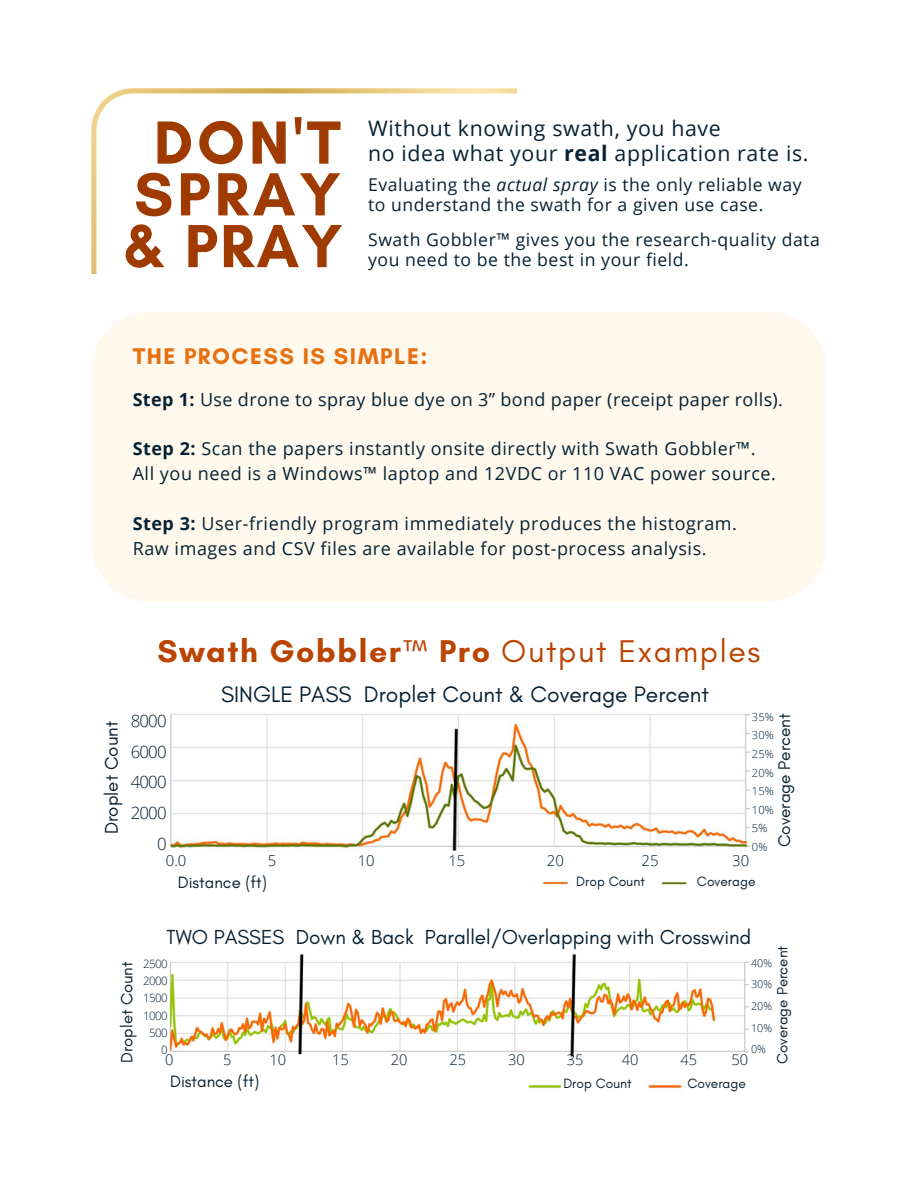
<style>
.page{position:relative;width:918px;height:1188px;background:#fff}
.page>*{position:absolute;margin:0;border:0;box-sizing:border-box;transform-origin:0 0}
.t1{font:700 61.95px "Glacial Indifference";letter-spacing:.065em;color:#9f3a00}
.t2{font:700 31.95px "Glacial Indifference";letter-spacing:.05em;color:#ba4400}
.t3{font:700 23.1px "Glacial Indifference";letter-spacing:.065em;color:#e77010}
.t4{font:22.8px "Glacial Indifference";color:#062133}
.t5{font:21.3px "Open Sans";letter-spacing:.03em;color:#062133}
.t6{font:20.7px "Glacial Indifference";color:#062133}
.t7{font:18.75px "Glacial Indifference";color:#062133}
.t8{font:18px "Open Sans";letter-spacing:.03em;color:#062133}
.t9{font:17.7px/19.8px "Open Sans";letter-spacing:.03em;color:#062133}
.t10{font:17.55px "Open Sans";letter-spacing:.03em;color:#062133}
.t11{font:17.25px "Glacial Indifference";color:#062133}
.t12{font:16.8px "Glacial Indifference";color:#062133}
.t13{font:300 16.8px "Open Sans";letter-spacing:-.05em;color:#062133}
.t14{font:16.65px "Glacial Indifference";color:#062133}
.t15{font:15.15px "Glacial Indifference";color:#062133}
.t16{font:300 14.85px "Open Sans";color:#062133}
.t17{font:300 14.7px "Open Sans";color:#062133}
.t18{font:13.8px "Glacial Indifference";color:#062133}
.t19{font:300 11.55px "Open Sans";letter-spacing:-.05em;color:#062133}
.t20{font:300 11.1px "Open Sans";color:#062133}
.t21{font:300 10.8px "Open Sans";color:#062133}
.s1{font-weight:700}
.s2{font-style:italic}
.s3{font-weight:400}
</style>
<div class="page">
<div style="left:92px;top:312px;width:734px;height:289px;background:#fff8ec"></div>
<img style="left:169px;top:714px;width:582px;height:137px">
<img style="left:543px;top:881px;width:144px;height:4px">
<img style="left:92px;top:89px;width:425px;height:184px">
<img style="left:169px;top:954px;width:580px;height:103px">
<img style="left:528px;top:1084px;width:154px;height:5px">
<p class="t1" style="left:154px;top:105px;width:189px">DON'T</p>
<p class="t1" style="left:134px;top:157px;width:208px">SPRAY</p>
<p class="t1" style="left:123px;top:208px;width:221px">&amp; PRAY</p>
<p class="t5" style="left:368px;top:113px;width:354px">Without knowing swath, you have</p>
<p class="t5" style="left:368px;top:138px;width:442px">no idea what your <span class="s1">real</span> application rate is.</p>
<p class="t10" style="left:368px;top:173px;width:435px">Evaluating the <span class="s2">actual spray</span> is the only reliable way</p>
<p class="t10" style="left:368px;top:192px;width:397px">to understand the swath for a given use case.</p>
<p class="t9" style="left:368px;top:229px;width:453px">Swath Gobbler™ gives you the research-quality data you need to be the best in your field.</p>
<p class="t3" style="left:133px;top:342px;width:296px">THE PROCESS IS SIMPLE:</p>
<p class="t8" style="left:133px;top:387px;width:652px"><span class="s1">Step 1:</span> Use drone to spray blue dye on 3” bond paper (receipt paper rolls).</p>
<p class="t8" style="left:133px;top:436px;width:624px"><span class="s1">Step 2:</span> Scan the papers instantly onsite directly with Swath Gobbler™.</p>
<p class="t8" style="left:133px;top:461px;width:645px">All you need is a Windows™ laptop and 12VDC or 110 VAC power source.</p>
<p class="t8" style="left:133px;top:510px;width:606px"><span class="s1">Step 3:</span> User-friendly program immediately produces the histogram.</p>
<p class="t8" style="left:133px;top:535px;width:575px">Raw images and CSV files are available for post-process analysis.</p>
<p class="t2" style="left:158px;top:631px;width:604px">Swath Gobbler<span class="s3">™</span> Pro <span class="s3">Output Examples</span></p>
<p class="t7" style="left:100px;top:834px;width:115px;rotate:-90deg">Droplet Count</p>
<p class="t13" style="left:131px;top:709px;width:37px">8000</p>
<p class="t13" style="left:131px;top:740px;width:37px">6000</p>
<p class="t13" style="left:131px;top:771px;width:37px">4000</p>
<p class="t13" style="left:131px;top:801px;width:37px">2000</p>
<p class="t13" style="left:157px;top:832px;width:11px">0</p>
<p class="t4" style="left:221px;top:680px;width:489px">SINGLE PASS Droplet Count &amp; Coverage Percent</p>
<p class="t20" style="left:752px;top:709px;width:23px">35%</p>
<p class="t20" style="left:752px;top:728px;width:23px">30%</p>
<p class="t20" style="left:752px;top:746px;width:23px">25%</p>
<p class="t20" style="left:752px;top:765px;width:23px">20%</p>
<p class="t20" style="left:752px;top:783px;width:23px">15%</p>
<p class="t20" style="left:752px;top:802px;width:23px">10%</p>
<p class="t20" style="left:752px;top:821px;width:17px">5%</p>
<p class="t20" style="left:752px;top:839px;width:17px">0%</p>
<p class="t11" style="left:774px;top:847px;width:136px;rotate:-90deg">Coverage Percent</p>
<p class="t16" style="left:166px;top:850px;width:22px">0.0</p>
<p class="t16" style="left:268px;top:850px;width:10px">5</p>
<p class="t16" style="left:358px;top:850px;width:19px">10</p>
<p class="t16" style="left:448px;top:850px;width:19px">15</p>
<p class="t16" style="left:547px;top:850px;width:19px">20</p>
<p class="t16" style="left:641px;top:850px;width:19px">25</p>
<p class="t16" style="left:732px;top:850px;width:19px">30</p>
<p class="t18" style="left:576px;top:873px;width:70px">Drop Count</p>
<p class="t18" style="left:697px;top:873px;width:60px">Coverage</p>
<p class="t12" style="left:178px;top:872px;width:91px">Distance (ft)</p>
<p class="t6" style="left:167px;top:924px;width:586px">TWO PASSES Down &amp; Back Parallel/Overlapping with Crosswind</p>
<p class="t15" style="left:773px;top:1064px;width:120px;rotate:-90deg">Coverage Percent</p>
<p class="t21" style="left:751px;top:955px;width:23px">40%</p>
<p class="t21" style="left:751px;top:977px;width:23px">30%</p>
<p class="t21" style="left:751px;top:999px;width:23px">20%</p>
<p class="t21" style="left:751px;top:1020px;width:23px">10%</p>
<p class="t21" style="left:751px;top:1042px;width:16px">0%</p>
<p class="t14" style="left:117px;top:1063px;width:102px;rotate:-90deg">Droplet Count</p>
<p class="t19" style="left:143px;top:956px;width:26px">2500</p>
<p class="t19" style="left:143px;top:973px;width:26px">2000</p>
<p class="t19" style="left:143px;top:990px;width:26px">1500</p>
<p class="t19" style="left:143px;top:1007px;width:26px">1000</p>
<p class="t19" style="left:149px;top:1024px;width:20px">500</p>
<p class="t19" style="left:161px;top:1042px;width:8px">0</p>
<p class="t17" style="left:165px;top:1050px;width:10px">0</p>
<p class="t17" style="left:223px;top:1050px;width:10px">5</p>
<p class="t17" style="left:270px;top:1050px;width:18px">10</p>
<p class="t17" style="left:332px;top:1050px;width:18px">15</p>
<p class="t17" style="left:391px;top:1050px;width:18px">20</p>
<p class="t17" style="left:449px;top:1050px;width:18px">25</p>
<p class="t17" style="left:508px;top:1050px;width:18px">30</p>
<p class="t17" style="left:567px;top:1050px;width:18px">35</p>
<p class="t17" style="left:622px;top:1050px;width:18px">40</p>
<p class="t17" style="left:680px;top:1050px;width:18px">45</p>
<p class="t17" style="left:731px;top:1050px;width:18px">50</p>
<p class="t12" style="left:170px;top:1071px;width:91px">Distance (ft)</p>
<p class="t18" style="left:563px;top:1075px;width:70px">Drop Count</p>
<p class="t18" style="left:687px;top:1075px;width:60px">Coverage</p>
</div>
